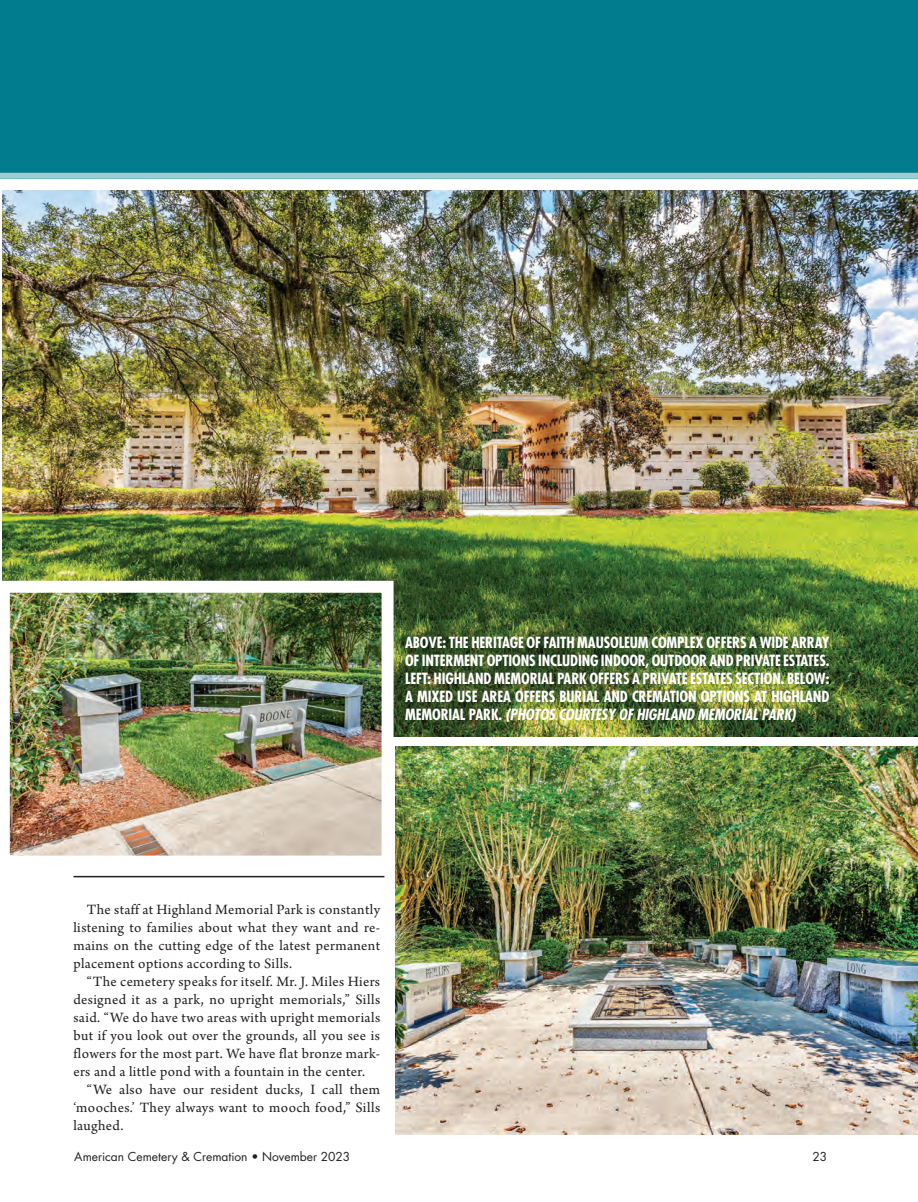
<style>
.page{position:relative;width:918px;height:1202px;background:#fff}
.page>*{position:absolute;margin:0;border:0;box-sizing:border-box;transform-origin:0 0}
.t1{font:15px/18px "Arno Pro";letter-spacing:.025em;color:#231f20;text-align:justify}
.t2{font:700 condensed 15px/18px "Futura Std";letter-spacing:-.01em;color:#fff;text-align:justify}
.t3{font:12px "Futura Std";color:#231f20}
.s1{font-style:italic}
</style>
<div class="page">
<div style="left:0;top:0;width:918px;height:179px;background:#007c8e"></div>
<div style="left:0;top:173px;width:918px;height:6px;background:#9fcbd5"></div>
<img style="left:395px;top:747px;width:523px;height:387px">
<img style="left:2px;top:190px;width:916px;height:546px">
<hr style="left:73px;top:876px;width:311px;height:1px;background:#231f20">
<img style="left:2px;top:580px;width:392px;height:276px">
<p class="t2" style="left:405px;top:633px;width:426px">ABOVE: THE HERITAGE OF FAITH MAUSOLEUM COMPLEX OFFERS A WIDE ARRAY OF INTERMENT OPTIONS INCLUDING INDOOR, OUTDOOR AND PRIVATE ESTATES.<br>LEFT: HIGHLAND MEMORIAL PARK OFFERS A PRIVATE ESTATES SECTION. BELOW:<br>A MIXED USE AREA OFFERS BURIAL AND CREMATION OPTIONS AT HIGHLAND MEMORIAL PARK. <span class="s1">(PHOTOS COURTESY OF HIGHLAND MEMORIAL PARK)</span></p>
<p class="t1" style="left:73px;top:901px;width:308px;text-indent:14px">The staff at Highland Memorial Park is constantly listening to families about what they want and re&shy;mains on the cutting edge of the latest permanent placement options according to Sills.</p>
<p class="t1" style="left:73px;top:973px;width:308px;text-indent:14px">“The cemetery speaks for itself. Mr. J. Miles Hiers designed it as a park, no upright memorials,” Sills said. “We do have two areas with upright memorials but if you look out over the grounds, all you see is flowers for the most part. We have flat bronze mark&shy;ers and a little pond with a fountain in the center.</p>
<p class="t1" style="left:73px;top:1081px;width:308px;text-indent:14px">“We also have our resident ducks, I call them ‘mooches.’ They always want to mooch food,” Sills laughed.</p>
<p class="t3" style="left:74px;top:1148px;width:278px">American Cemetery &amp; Cremation • November 2023</p>
<p class="t3" style="left:813px;top:1148px;width:16px">23</p>
</div>
